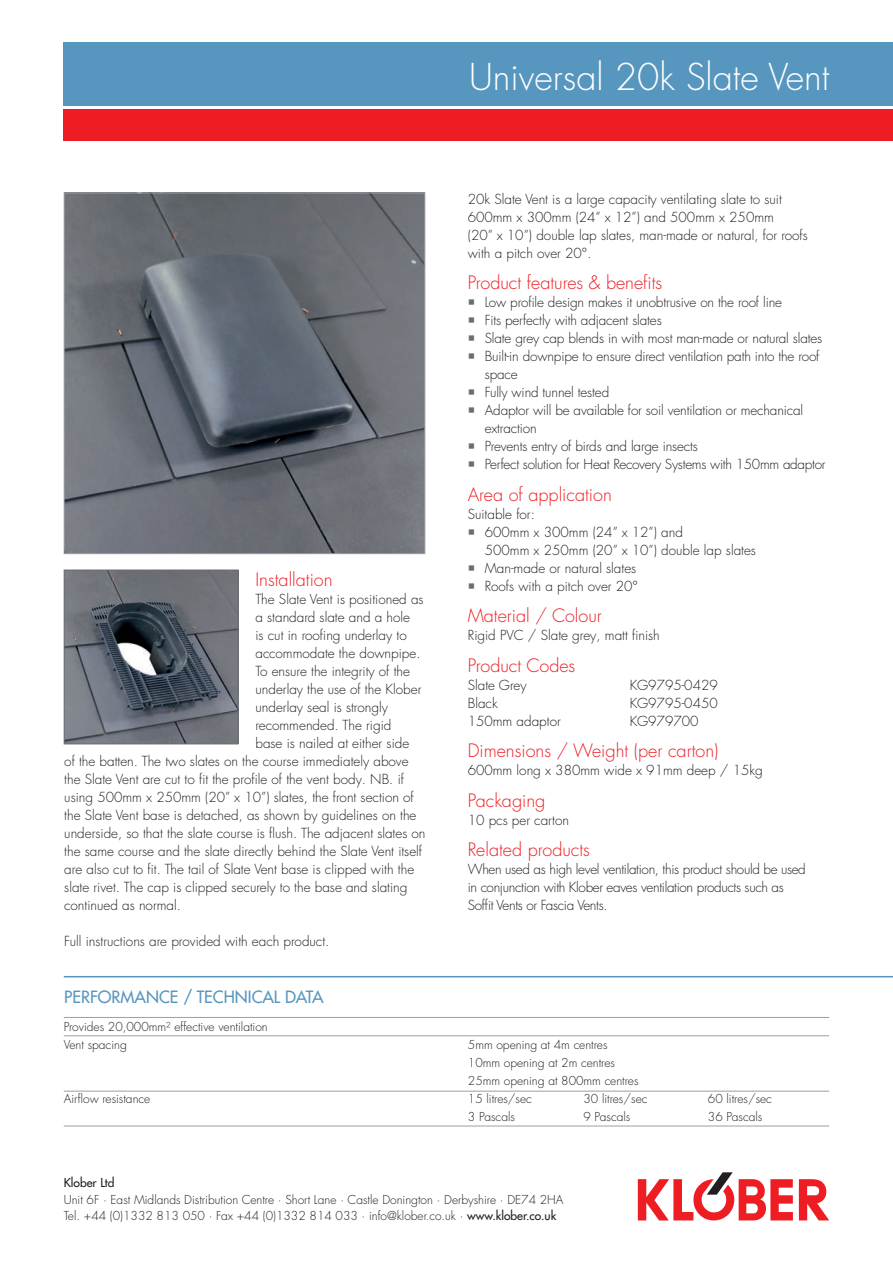
<style>
.page{position:relative;width:893px;height:1263px;background:#fff}
.page>*{position:absolute;margin:0;border:0;box-sizing:border-box;transform-origin:0 0}
.t1{font:300 36px "Futura LT Pro";color:#fff}
.t2{font:300 18px "Futura LT Pro";color:#ee1d23}
.t3{font:500 16.5px "Futura LT Pro";color:#5796be}
.t4{font:300 13.5px/18px "Futura LT Pro";color:#231f20}
.t5{font:300 13.5px/18px "Futura LT Pro";letter-spacing:-.025em;color:#231f20}
.t6{font:300 13.5px "Futura LT Pro";letter-spacing:-.02em;color:#231f20}
.t7{font:300 12px "Futura LT Pro";color:#231f20}
.t8{font:500 12px "Futura LT Pro";color:#231f20}
.s1{font-weight:500}
</style>
<div class="page">
<div style="left:64px;top:43px;width:829px;height:63px;background:#5796be"></div>
<div style="left:64px;top:109px;width:829px;height:32px;background:#ee1d23"></div>
<svg style="left:799px;top:1179px;width:30px;height:41px"></svg>
<svg style="left:638px;top:1172px;width:155px;height:48px"></svg>
<hr style="left:64px;top:976px;width:829px;height:1px;background:#5796be">
<img style="left:66px;top:195px;width:357px;height:357px">
<div style="left:64px;top:193px;width:361px;height:361px;border:1px solid #9d9fa2"></div>
<hr style="left:64px;top:1017px;width:765px;height:1px;background:#9d9fa2">
<hr style="left:64px;top:1035px;width:765px;height:1px;background:#9d9fa2">
<hr style="left:64px;top:1091px;width:765px;height:1px;background:#9d9fa2">
<img style="left:66px;top:572px;width:170px;height:170px">
<div style="left:64px;top:570px;width:174px;height:174px;border:1px solid #6c6d70"></div>
<hr style="left:64px;top:1125px;width:765px;height:1px;background:#9d9fa2">
<p class="t2" style="left:255px;top:568px;width:79px">Installation</p>
<p class="t4" style="left:255px;top:590px;width:170px">The Slate Vent is positioned as</p>
<p class="t4" style="left:255px;top:608px;width:156px">a standard slate and a hole</p>
<p class="t4" style="left:255px;top:626px;width:153px">is cut in roofing underlay to</p>
<p class="t4" style="left:255px;top:644px;width:167px">accommodate the downpipe.</p>
<p class="t4" style="left:255px;top:662px;width:156px">To ensure the integrity of the</p>
<p class="t4" style="left:255px;top:680px;width:167px">underlay the use of the Klober</p>
<p class="t4" style="left:255px;top:698px;width:134px">underlay seal is strongly</p>
<p class="t4" style="left:255px;top:716px;width:137px">recommended. The rigid</p>
<p class="t4" style="left:255px;top:734px;width:155px">base is nailed at either side</p>
<p class="t4" style="left:64px;top:752px;width:346px">of the batten. The two slates on the course immediately above</p>
<p class="t4" style="left:64px;top:770px;width:341px">the Slate Vent are cut to fit the profile of the vent body. NB. if</p>
<p class="t4" style="left:64px;top:788px;width:351px">using 500mm x 250mm (20” x 10”) slates, the front section of</p>
<p class="t4" style="left:64px;top:806px;width:354px">the Slate Vent base is detached, as shown by guidelines on the</p>
<p class="t4" style="left:64px;top:824px;width:363px">underside, so that the slate course is flush. The adjacent slates on</p>
<p class="t4" style="left:64px;top:842px;width:359px">the same course and the slate directly behind the Slate Vent itself</p>
<p class="t4" style="left:64px;top:860px;width:351px">are also cut to fit. The tail of Slate Vent base is clipped with the</p>
<p class="t4" style="left:64px;top:878px;width:345px">slate rivet. The cap is clipped securely to the base and slating</p>
<p class="t4" style="left:64px;top:896px;width:118px">continued as normal.</p>
<p class="t4" style="left:64px;top:932px;width:267px">Full instructions are provided with each product.</p>
<p class="t3" style="left:64px;top:984px;width:261px">PERFORMANCE / TECHNICAL DATA</p>
<p class="t7" style="left:64px;top:1019px;width:206px">Provides 20,000mm² effective ventilation</p>
<p class="t7" style="left:64px;top:1037px;width:65px">Vent spacing</p>
<p class="t7" style="left:64px;top:1091px;width:88px">Airflow resistance</p>
<p class="t1" style="left:469px;top:54px;width:362px">Universal 20k Slate Vent</p>
<p class="t4" style="left:468px;top:190px;width:342px">20k Slate Vent is a large capacity ventilating slate to suit 600mm x 300mm (24” x 12”) and 500mm x 250mm<br>(20” x 10”) double lap slates, man-made or natural, for roofs with a pitch over 20°.</p>
<p class="t2" style="left:468px;top:271px;width:196px">Product features &amp; benefits</p>
<p class="t4" style="left:485px;top:293px;width:299px">Low profile design makes it unobtrusive on the roof line</p>
<p class="t4" style="left:485px;top:311px;width:178px">Fits perfectly with adjacent slates</p>
<p class="t4" style="left:485px;top:329px;width:339px">Slate grey cap blends in with most man-made or natural slates</p>
<p class="t4" style="left:485px;top:347px;width:336px">Built-in downpipe to ensure direct ventilation path into the roof space</p>
<p class="t4" style="left:485px;top:383px;width:126px">Fully wind tunnel tested</p>
<p class="t4" style="left:485px;top:401px;width:320px">Adaptor will be available for soil ventilation or mechanical extraction</p>
<p class="t4" style="left:485px;top:437px;width:215px">Prevents entry of birds and large insects</p>
<p class="t6" style="left:485px;top:455px;width:342px">Perfect solution for Heat Recovery Systems with 150mm adaptor</p>
<p class="t2" style="left:468px;top:482px;width:146px">Area of application</p>
<p class="t4" style="left:468px;top:505px;width:69px">Suitable for:</p>
<p class="t4" style="left:485px;top:523px;width:273px">600mm x 300mm (24” x 12”) and<br>500mm x 250mm (20” x 10”) double lap slates</p>
<p class="t4" style="left:485px;top:559px;width:153px">Man-made or natural slates</p>
<p class="t4" style="left:485px;top:577px;width:155px">Roofs with a pitch over 20°</p>
<p class="t2" style="left:468px;top:604px;width:136px">Material / Colour</p>
<p class="t4" style="left:468px;top:626px;width:194px">Rigid PVC / Slate grey, matt finish</p>
<p class="t2" style="left:468px;top:653px;width:109px">Product Codes</p>
<p class="t4" style="left:468px;top:676px;width:60px">Slate Grey</p>
<p class="t4" style="left:630px;top:676px;width:90px">KG9795-0429</p>
<p class="t4" style="left:468px;top:694px;width:32px">Black</p>
<p class="t4" style="left:630px;top:694px;width:90px">KG9795-0450</p>
<p class="t4" style="left:468px;top:712px;width:95px">150mm adaptor</p>
<p class="t4" style="left:630px;top:712px;width:70px">KG979700</p>
<p class="t2" style="left:468px;top:739px;width:252px">Dimensions / Weight (per carton)</p>
<p class="t4" style="left:468px;top:761px;width:297px">600mm long x 380mm wide x 91mm deep / 15kg</p>
<p class="t2" style="left:468px;top:788px;width:79px">Packaging</p>
<p class="t4" style="left:468px;top:811px;width:103px">10 pcs per carton</p>
<p class="t2" style="left:468px;top:838px;width:124px">Related products</p>
<p class="t5" style="left:468px;top:860px;width:340px">When used as high level ventilation, this product should be used in conjunction with Klober eaves ventilation products such as<br>Soffit Vents or Fascia Vents.</p>
<p class="t7" style="left:468px;top:1037px;width:141px">5mm opening at 4m centres</p>
<p class="t7" style="left:468px;top:1055px;width:149px">10mm opening at 2m centres</p>
<p class="t7" style="left:468px;top:1073px;width:172px">25mm opening at 800mm centres</p>
<p class="t7" style="left:468px;top:1091px;width:66px">15 litres/sec</p>
<p class="t7" style="left:583px;top:1091px;width:66px">30 litres/sec</p>
<p class="t7" style="left:708px;top:1091px;width:66px">60 litres/sec</p>
<p class="t7" style="left:468px;top:1109px;width:49px">3 Pascals</p>
<p class="t7" style="left:583px;top:1109px;width:49px">9 Pascals</p>
<p class="t7" style="left:708px;top:1109px;width:56px">36 Pascals</p>
<p class="t8" style="left:64px;top:1174px;width:52px">Klober Ltd</p>
<p class="t7" style="left:64px;top:1191px;width:501px">Unit 6F ∙ East Midlands Distribution Centre ∙ Short Lane ∙ Castle Donington ∙ Derbyshire ∙ DE74 2HA</p>
<p class="t7" style="left:64px;top:1208px;width:494px">Tel. +44 (0)1332 813 050 ∙ Fax +44 (0)1332 814 033 ∙ info@klober.co.uk ∙ <span class="s1">www.klober.co.uk</span></p>
</div>
